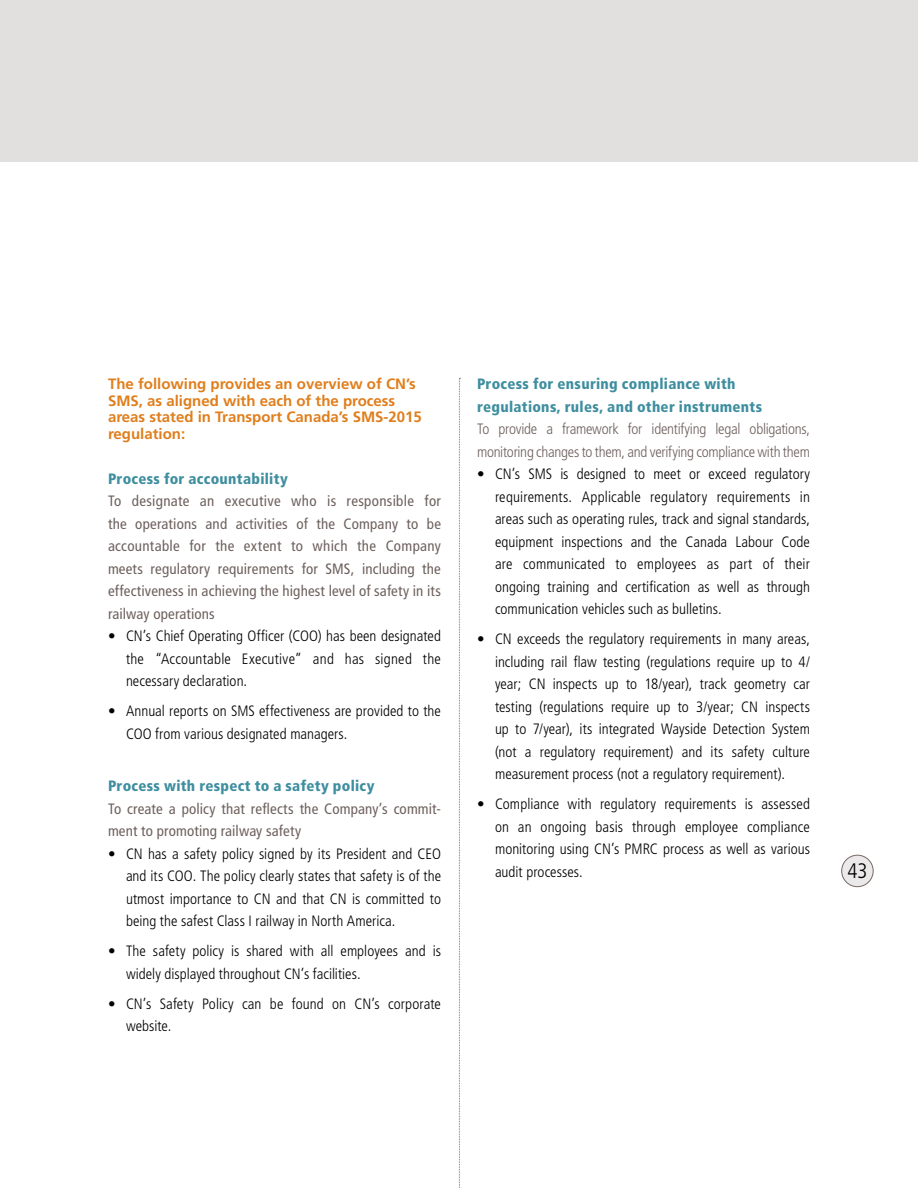
<style>
.page{position:relative;width:918px;height:1188px;background:#fff}
.page>*{position:absolute;margin:0;border:0;box-sizing:border-box;transform-origin:0 0}
.t1{font:300 condensed 21px "Frutiger LT Std";color:#000}
.t2{font:300 condensed 15px/22.5px "Frutiger LT Std";color:#000;text-align:justify}
.t3{font:condensed 15px/22.5px "Frutiger LT Std";letter-spacing:.01em;color:#6e615d;text-align:justify}
.t4{font:900 condensed 15px/22.5px "Frutiger LT Std";letter-spacing:.02em;color:#3e8e9f}
.t5{font:700 15px/16.5px "Frutiger LT Std";color:#df7e1c}
.t6{font:300 condensed 15px/22.5px "Frutiger LT Std";letter-spacing:-.02em;color:#6e615d}
</style>
<div class="page">
<div style="left:842px;top:855px;width:31px;height:32px;background:#ebe9e9;border-radius:50%"></div>
<div style="left:842px;top:855px;width:31px;height:32px;border:1px solid #776964;border-radius:50%"></div>
<svg style="left:459px;top:378px;width:1px;height:810px"></svg>
<div style="left:0;top:0;width:918px;height:162px;background:#e2e0df"></div>
<p class="t5" style="left:108px;top:376px;width:315px">The following provides an overview of CN’s SMS, as aligned with each of the process areas stated in Transport Canada’s SMS-2015 regulation:</p>
<p class="t4" style="left:108px;top:467px;width:181px">Process for accountability</p>
<p class="t3" style="left:108px;top:490px;width:335px">To designate an executive who is responsible for the operations and activities of the Company to be accountable for the extent to which the Company meets regulatory requirements for SMS, including the effectiveness in achieving the highest level of safety in its railway operations</p>
<p class="t2" style="left:126px;top:625px;width:316px;text-indent:-18px">• CN’s Chief Operating Officer (COO) has been designated the “Accountable Executive” and has signed the necessary declaration.</p>
<p class="t2" style="left:126px;top:700px;width:317px;text-indent:-18px">• Annual reports on SMS effectiveness are provided to the<br>COO from various designated managers.</p>
<p class="t4" style="left:108px;top:775px;width:268px">Process with respect to a safety policy</p>
<p class="t3" style="left:108px;top:797px;width:333px">To create a policy that reflects the Company’s commit&shy;ment to promoting railway safety</p>
<p class="t2" style="left:126px;top:843px;width:317px;text-indent:-18px">• CN has a safety policy signed by its President and CEO and its COO. The policy clearly states that safety is of the utmost importance to CN and that CN is committed to being the safest Class I railway in North America.</p>
<p class="t2" style="left:126px;top:940px;width:317px;text-indent:-18px">• The safety policy is shared with all employees and is widely displayed throughout CN’s facilities.</p>
<p class="t2" style="left:126px;top:993px;width:316px;text-indent:-18px">• CN’s Safety Policy can be found on CN’s corporate website.</p>
<p class="t4" style="left:477px;top:373px;width:287px">Process for ensuring compliance with regulations, rules, and other instruments</p>
<p class="t6" style="left:477px;top:418px;width:335px">To provide a framework for identifying legal obligations, monitoring changes to them, and verifying compliance with them</p>
<p class="t2" style="left:495px;top:463px;width:317px;text-indent:-18px">• CN’s SMS is designed to meet or exceed regulatory requirements. Applicable regulatory requirements in areas such as operating rules, track and signal standards, equipment inspections and the Canada Labour Code are communicated to employees as part of their ongoing training and certification as well as through communication vehicles such as bulletins.</p>
<p class="t2" style="left:495px;top:628px;width:317px;text-indent:-18px">• CN exceeds the regulatory requirements in many areas, including rail flaw testing (regulations require up to 4/ year; CN inspects up to 18/year), track geometry car testing (regulations require up to 3/year; CN inspects up to 7/year), its integrated Wayside Detection System (not a regulatory requirement) and its safety culture measurement process (not a regulatory requirement).</p>
<p class="t2" style="left:495px;top:793px;width:317px;text-indent:-18px">• Compliance with regulatory requirements is assessed on an ongoing basis through employee compliance monitoring using CN’s PMRC process as well as various audit processes.</p>
<h1 class="t1" style="left:847px;top:859px;width:22px">43</h1>
</div>
